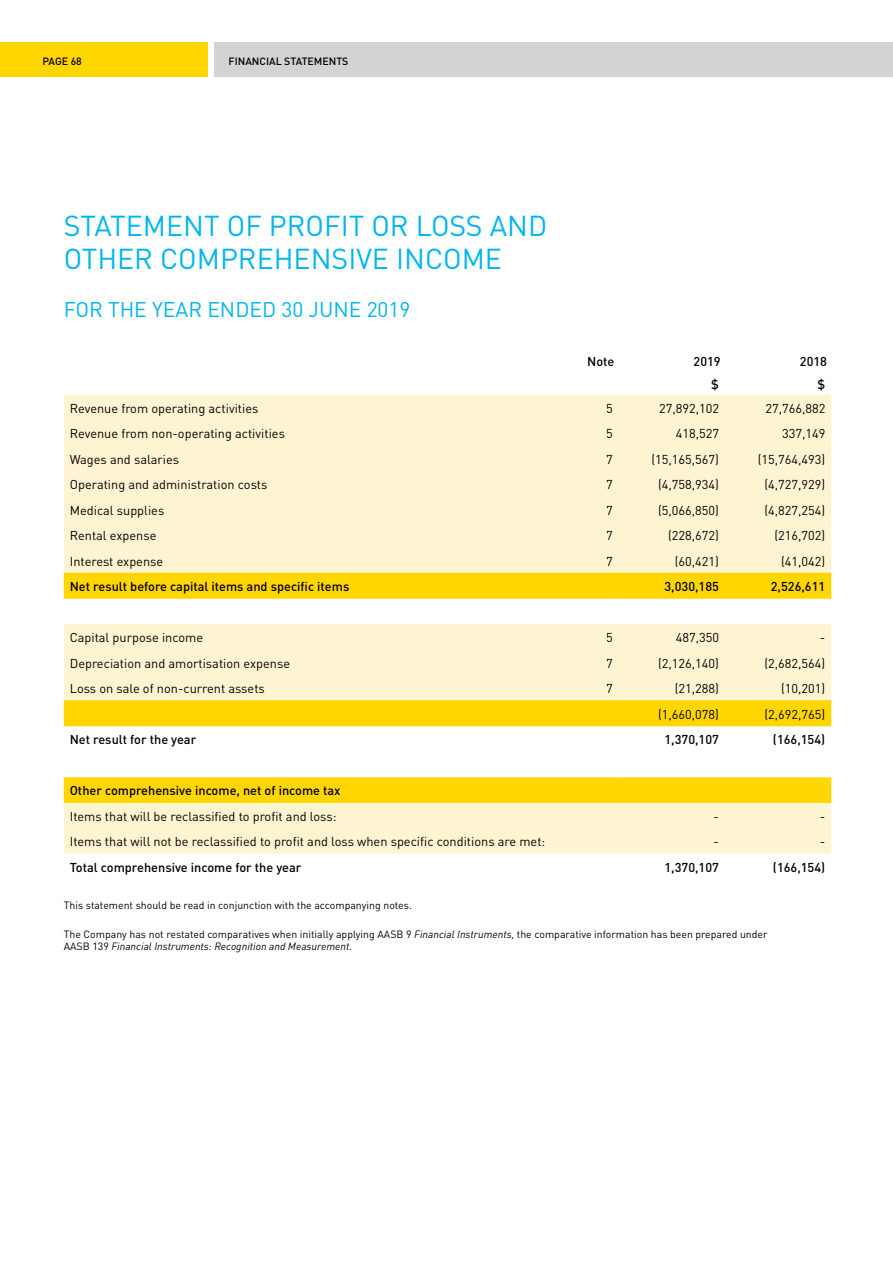
<style>
.page{position:relative;width:893px;height:1263px;background:#fff}
.page>*{position:absolute;margin:0;border:0;box-sizing:border-box;transform-origin:0 0}
.t1{font:28.5px/33px "DIN";color:#00b5ef}
.t2{font:21px "DIN";color:#00b5ef}
.t3{font:12.75px "DIN";color:#000}
.t4{font:500 12.75px "DIN";color:#000}
.t5{font:10.5px/12px "DIN";color:#000}
.t6{font:500 10.5px "DIN";color:#000}
.s1{font-style:italic}
</style>
<div class="page">
<div style="left:0;top:43px;width:207px;height:34px;background:#ffd600"></div>
<div style="left:214px;top:43px;width:679px;height:34px;background:#d1d3d4"></div>
<div style="left:64px;top:395px;width:767px;height:459px;background:#fff4d2"></div>
<svg style="left:64px;top:574px;width:767px;height:229px"></svg>
<hr style="left:64px;top:573px;width:504px;height:1px;background:#ffd600">
<hr style="left:568px;top:573px;width:51px;height:1px;background:#ffd600">
<hr style="left:619px;top:573px;width:106px;height:1px;background:#ffd600">
<hr style="left:725px;top:573px;width:106px;height:1px;background:#ffd600">
<hr style="left:64px;top:700px;width:504px;height:1px;background:#ffd600">
<hr style="left:568px;top:700px;width:51px;height:1px;background:#ffd600">
<hr style="left:619px;top:700px;width:106px;height:1px;background:#ffd600">
<hr style="left:725px;top:700px;width:106px;height:1px;background:#ffd600">
<p class="t6" style="left:43px;top:54px;width:41px">PAGE 68</p>
<p class="t6" style="left:229px;top:54px;width:121px">FINANCIAL STATEMENTS</p>
<h1 class="t1" style="left:64px;top:208px;width:485px">STATEMENT OF PROFIT OR LOSS AND<br>OTHER COMPREHENSIVE INCOME</h1>
<h2 class="t2" style="left:64px;top:296px;width:348px">FOR THE YEAR ENDED 30 JUNE 2019</h2>
<p class="t4" style="left:587px;top:353px;width:29px">Note</p>
<p class="t4" style="left:694px;top:353px;width:29px">2019</p>
<p class="t4" style="left:800px;top:353px;width:29px">2018</p>
<p class="t4" style="left:711px;top:376px;width:9px">$</p>
<p class="t4" style="left:818px;top:376px;width:9px">$</p>
<p class="t3" style="left:70px;top:400px;width:190px">Revenue from operating activities</p>
<p class="t3" style="left:606px;top:400px;width:8px">5</p>
<p class="t3" style="left:659px;top:400px;width:61px">27,892,102</p>
<p class="t3" style="left:765px;top:400px;width:61px">27,766,882</p>
<p class="t3" style="left:70px;top:426px;width:217px">Revenue from non-operating activities</p>
<p class="t3" style="left:606px;top:426px;width:8px">5</p>
<p class="t3" style="left:676px;top:426px;width:45px">418,527</p>
<p class="t3" style="left:782px;top:426px;width:45px">337,149</p>
<p class="t3" style="left:70px;top:451px;width:111px">Wages and salaries</p>
<p class="t3" style="left:606px;top:451px;width:8px">7</p>
<p class="t3" style="left:651px;top:451px;width:69px">(15,165,567)</p>
<p class="t3" style="left:758px;top:451px;width:69px">(15,764,493)</p>
<p class="t3" style="left:70px;top:477px;width:199px">Operating and administration costs</p>
<p class="t3" style="left:606px;top:477px;width:8px">7</p>
<p class="t3" style="left:658px;top:477px;width:62px">(4,758,934)</p>
<p class="t3" style="left:764px;top:477px;width:62px">(4,727,929)</p>
<p class="t3" style="left:70px;top:502px;width:96px">Medical supplies</p>
<p class="t3" style="left:606px;top:502px;width:8px">7</p>
<p class="t3" style="left:658px;top:502px;width:62px">(5,066,850)</p>
<p class="t3" style="left:764px;top:502px;width:62px">(4,827,254)</p>
<p class="t3" style="left:70px;top:528px;width:88px">Rental expense</p>
<p class="t3" style="left:606px;top:528px;width:8px">7</p>
<p class="t3" style="left:668px;top:528px;width:52px">(228,672)</p>
<p class="t3" style="left:774px;top:528px;width:52px">(216,702)</p>
<p class="t3" style="left:70px;top:553px;width:95px">Interest expense</p>
<p class="t3" style="left:606px;top:553px;width:8px">7</p>
<p class="t3" style="left:675px;top:553px;width:46px">(60,421)</p>
<p class="t3" style="left:781px;top:553px;width:46px">(41,042)</p>
<p class="t4" style="left:70px;top:578px;width:281px">Net result before capital items and specific items</p>
<p class="t4" style="left:664px;top:578px;width:56px">3,030,185</p>
<p class="t4" style="left:771px;top:578px;width:56px">2,526,611</p>
<p class="t3" style="left:70px;top:630px;width:135px">Capital purpose income</p>
<p class="t3" style="left:606px;top:630px;width:8px">5</p>
<p class="t3" style="left:676px;top:630px;width:45px">487,350</p>
<p class="t3" style="left:820px;top:630px;width:7px">-</p>
<p class="t3" style="left:70px;top:655px;width:222px">Depreciation and amortisation expense</p>
<p class="t3" style="left:606px;top:655px;width:8px">7</p>
<p class="t3" style="left:658px;top:655px;width:62px">(2,126,140)</p>
<p class="t3" style="left:764px;top:655px;width:62px">(2,682,564)</p>
<p class="t3" style="left:70px;top:681px;width:197px">Loss on sale of non-current assets</p>
<p class="t3" style="left:606px;top:681px;width:8px">7</p>
<p class="t3" style="left:675px;top:681px;width:46px">(21,288)</p>
<p class="t3" style="left:781px;top:681px;width:46px">(10,201)</p>
<p class="t3" style="left:658px;top:706px;width:62px">(1,660,078)</p>
<p class="t3" style="left:764px;top:706px;width:62px">(2,692,765)</p>
<p class="t4" style="left:70px;top:732px;width:128px">Net result for the year</p>
<p class="t4" style="left:664px;top:732px;width:56px">1,370,107</p>
<p class="t4" style="left:773px;top:732px;width:54px">(166,154)</p>
<p class="t4" style="left:70px;top:783px;width:272px">Other comprehensive income, net of income tax</p>
<p class="t3" style="left:70px;top:808px;width:268px">Items that will be reclassified to profit and loss:</p>
<p class="t3" style="left:713px;top:808px;width:7px">-</p>
<p class="t3" style="left:820px;top:808px;width:7px">-</p>
<p class="t3" style="left:70px;top:834px;width:477px">Items that will not be reclassified to profit and loss when specific conditions are met:</p>
<p class="t3" style="left:713px;top:834px;width:7px">-</p>
<p class="t3" style="left:820px;top:834px;width:7px">-</p>
<p class="t4" style="left:70px;top:859px;width:233px">Total comprehensive income for the year</p>
<p class="t4" style="left:664px;top:859px;width:56px">1,370,107</p>
<p class="t4" style="left:773px;top:859px;width:54px">(166,154)</p>
<p class="t5" style="left:64px;top:899px;width:350px">This statement should be read in conjunction with the accompanying notes.</p>
<p class="t5" style="left:64px;top:928px;width:705px">The Company has not restated comparatives when initially applying AASB 9 <span class="s1">Financial Instruments,</span> the comparative information has been prepared under<br>AASB 139 <span class="s1">Financial Instruments: Recognition and Measurement.</span></p>
</div>
